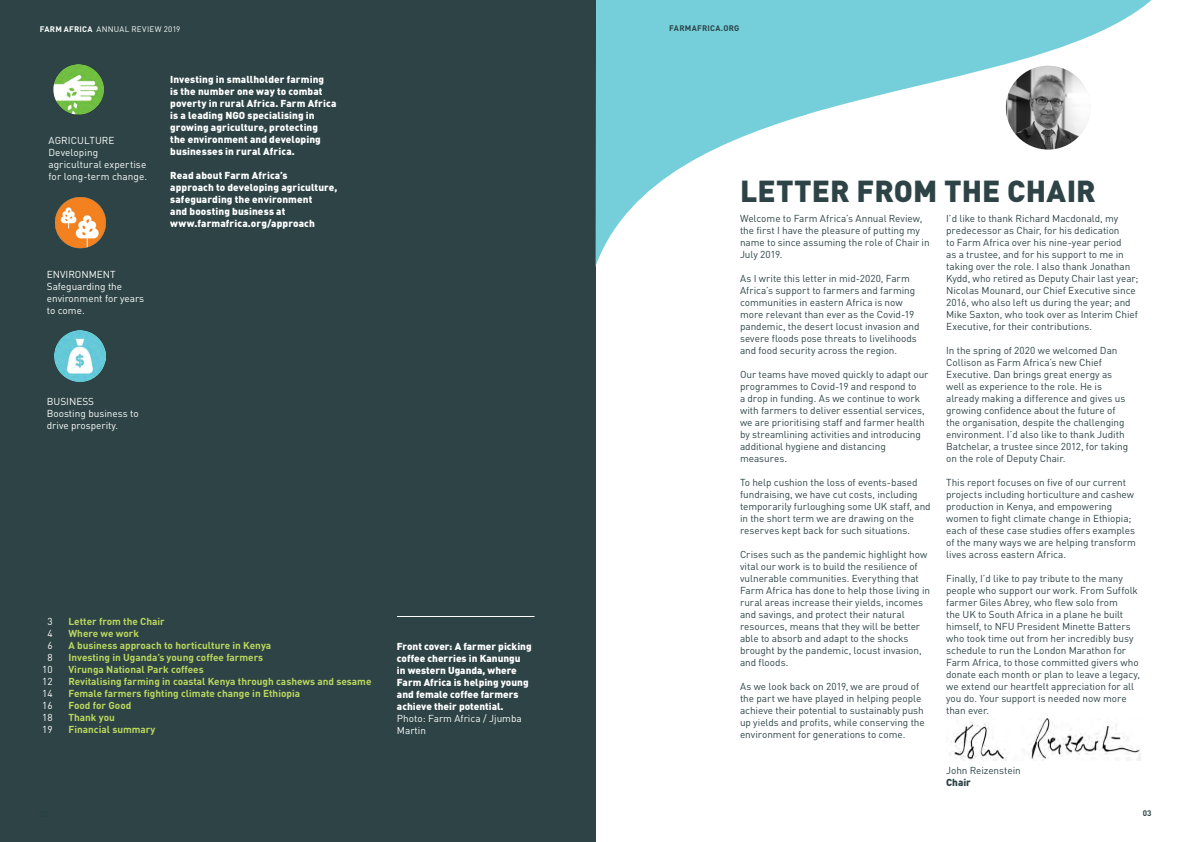
<style>
.page{position:relative;width:1191px;height:842px;background:#fff}
.page>*{position:absolute;margin:0;border:0;box-sizing:border-box;transform-origin:0 0}
.t1{font:900 30px "DIN Pro";color:#2d4345}
.t2{font:10px/12px "DIN Pro";letter-spacing:-.005em;color:#2d4345}
.t3{font:900 10px/12px "DIN Pro";letter-spacing:.01em;color:#fff}
.t4{font:700 10px/12px "DIN Pro";color:#bcd85f}
.t5{font:10px/12px "DIN Pro";color:#fff}
.t6{font:900 10px "DIN Pro";color:#2d4345}
.t7{font:8px "DIN Pro";letter-spacing:.03em;color:#fff}
.t8{font:700 8px "DIN Pro";letter-spacing:.03em;color:#2d4345}
.s1{font-weight:700}
</style>
<div class="page">
<div style="left:0;top:0;width:596px;height:842px;background:#2d4345"></div>
<svg style="left:595px;top:0;width:210px;height:267px;fill:#74cfdb"></svg>
<svg style="left:683px;top:0;width:469px;height:115px;fill:#74cfdb"></svg>
<img style="left:1006px;top:66px;width:84px;height:84px">
<img style="left:53px;top:64px;width:51px;height:51px">
<hr style="left:397px;top:616px;width:137px;height:1px;background:#fff">
<img style="left:55px;top:198px;width:50px;height:51px">
<img style="left:55px;top:330px;width:51px;height:51px">
<img style="left:949px;top:719px;width:191px;height:41px">
<p class="t7" style="left:40px;top:22px;width:142px"><span class="s1">FARM AFRICA</span> ANNUAL REVIEW 2019</p>
<p class="t5" style="left:48px;top:134px;width:100px">AGRICULTURE<br>Developing agricultural expertise for long-term change.</p>
<p class="t5" style="left:47px;top:267px;width:99px">ENVIRONMENT<br>Safeguarding the environment for years to come.</p>
<p class="t3" style="left:170px;top:72px;width:168px">Investing in smallholder farming<br>is the number one way to combat poverty in rural Africa. Farm Africa is a leading NGO specialising in growing agriculture, protecting<br>the environment and developing businesses in rural Africa.</p>
<p class="t3" style="left:170px;top:168px;width:169px">Read about Farm Africa’s<br>approach to developing agriculture, safeguarding the environment<br>and boosting business at www.farmafrica.org/approach</p>
<p class="t5" style="left:47px;top:394px;width:93px">BUSINESS<br>Boosting business to drive prosperity.</p>
<p class="t5" style="left:42px;top:614px;width:12px;text-align:center">3<br>4<br>6<br>8<br>10<br>12<br>14<br>16<br>18<br>19</p>
<p class="t4" style="left:68px;top:614px;width:304px">Letter from the Chair<br>Where we work<br>A business approach to horticulture in Kenya<br>Investing in Uganda’s young coffee farmers<br>Virunga National Park coffees<br>Revitalising farming in coastal Kenya through cashews and sesame<br>Female farmers fighting climate change in Ethiopia<br>Food for Good<br>Thank you<br>Financial summary</p>
<p class="t3" style="left:397px;top:639px;width:136px">Front cover: A farmer picking coffee cherries in Kanungu in western Uganda, where<br>Farm Africa is helping young and female coffee farmers achieve their potential.</p>
<p class="t5" style="left:397px;top:712px;width:126px">Photo: Farm Africa / Jjumba<br>Martin</p>
<p class="t8" style="left:669px;top:22px;width:72px">FARMAFRICA.ORG</p>
<h1 class="t1" style="left:740px;top:165px;width:357px">LETTER FROM THE CHAIR</h1>
<p class="t2" style="left:740px;top:212px;width:191px">Welcome to Farm Africa’s Annual Review, the first I have the pleasure of putting my name to since assuming the role of Chair in July 2019.</p>
<p class="t2" style="left:740px;top:272px;width:181px">As I write this letter in mid-2020, Farm Africa’s support to farmers and farming communities in eastern Africa is now more relevant than ever as the Covid-19 pandemic, the desert locust invasion and severe floods pose threats to livelihoods and food security across the region.</p>
<p class="t2" style="left:740px;top:368px;width:190px">Our teams have moved quickly to adapt our programmes to Covid-19 and respond to<br>a drop in funding. As we continue to work with farmers to deliver essential services, we are prioritising staff and farmer health by streamlining activities and introducing additional hygiene and distancing measures.</p>
<p class="t2" style="left:740px;top:476px;width:192px">To help cushion the loss of events-based fundraising, we have cut costs, including temporarily furloughing some UK staff, and in the short term we are drawing on the reserves kept back for such situations.</p>
<p class="t2" style="left:740px;top:548px;width:191px">Crises such as the pandemic highlight how vital our work is to build the resilience of vulnerable communities. Everything that Farm Africa has done to help those living in rural areas increase their yields, incomes and savings, and protect their natural resources, means that they will be better able to absorb and adapt to the shocks brought by the pandemic, locust invasion, and floods.</p>
<p class="t2" style="left:740px;top:680px;width:186px">As we look back on 2019, we are proud of the part we have played in helping people achieve their potential to sustainably push up yields and profits, while conserving the environment for generations to come.</p>
<p class="t2" style="left:946px;top:212px;width:194px">I’d like to thank Richard Macdonald, my predecessor as Chair, for his dedication<br>to Farm Africa over his nine-year period<br>as a trustee, and for his support to me in taking over the role. I also thank Jonathan Kydd, who retired as Deputy Chair last year; Nicolas Mounard, our Chief Executive since 2016, who also left us during the year; and Mike Saxton, who took over as Interim Chief Executive, for their contributions.</p>
<p class="t2" style="left:946px;top:344px;width:184px">In the spring of 2020 we welcomed Dan Collison as Farm Africa’s new Chief Executive. Dan brings great energy as well as experience to the role. He is already making a difference and gives us growing confidence about the future of the organisation, despite the challenging environment. I’d also like to thank Judith Batchelar, a trustee since 2012, for taking on the role of Deputy Chair.</p>
<p class="t2" style="left:946px;top:476px;width:191px">This report focuses on five of our current projects including horticulture and cashew production in Kenya, and empowering women to fight climate change in Ethiopia; each of these case studies offers examples of the many ways we are helping transform lives across eastern Africa.</p>
<p class="t2" style="left:946px;top:572px;width:196px">Finally, I’d like to pay tribute to the many people who support our work. From Suffolk farmer Giles Abrey, who flew solo from<br>the UK to South Africa in a plane he built himself, to NFU President Minette Batters who took time out from her incredibly busy schedule to run the London Marathon for Farm Africa, to those committed givers who donate each month or plan to leave a legacy, we extend our heartfelt appreciation for all you do. Your support is needed now more than ever.</p>
<p class="t2" style="left:946px;top:764px;width:76px">John Reizenstein</p>
<p class="t6" style="left:946px;top:774px;width:26px">Chair</p>
<p class="t8" style="left:1142px;top:807px;width:10px">03</p>
</div>
